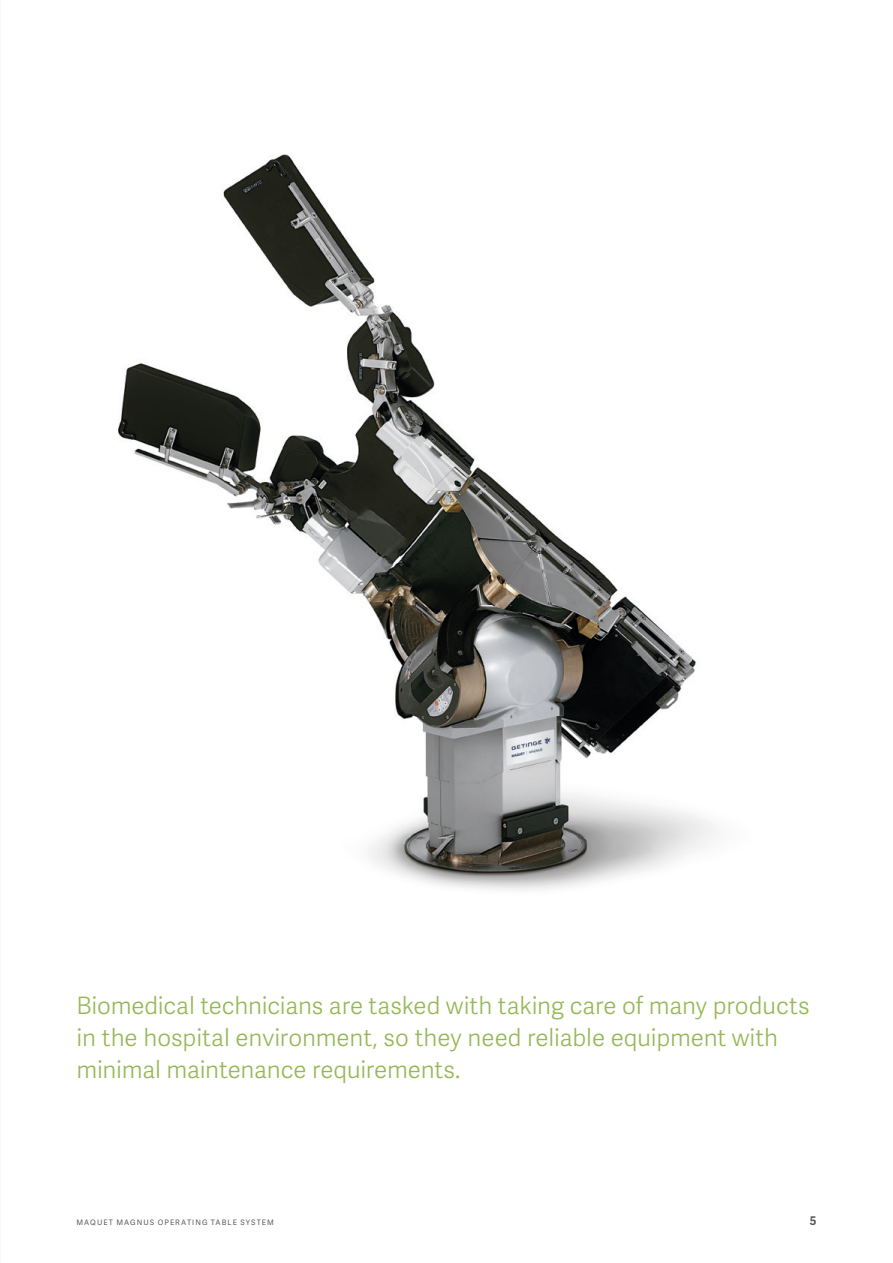
<style>
.page{position:relative;width:893px;height:1263px;background:#fff}
.page>*{position:absolute;margin:0;border:0;box-sizing:border-box;transform-origin:0 0}
.t1{font:300 24px/32px "Adelle Sans";letter-spacing:-.005em;color:#95b754}
.t2{font:700 12px "Adelle Sans";color:#595957}
.t3{font:7.5px "Adelle Sans";letter-spacing:.135em;color:#595957}
</style>
<div class="page">
<img style="left:118px;top:154px;width:597px;height:736px">
<p class="t1" style="left:77px;top:989px;width:735px">Biomedical technicians are tasked with taking care of many products in the hospital environment, so they need reliable equipment with minimal maintenance requirements.</p>
<p class="t3" style="left:77px;top:1217px;width:199px">MAQUET MAGNUS OPERATING TABLE SYSTEM</p>
<p class="t2" style="left:810px;top:1211px;width:8px">5</p>
</div>
